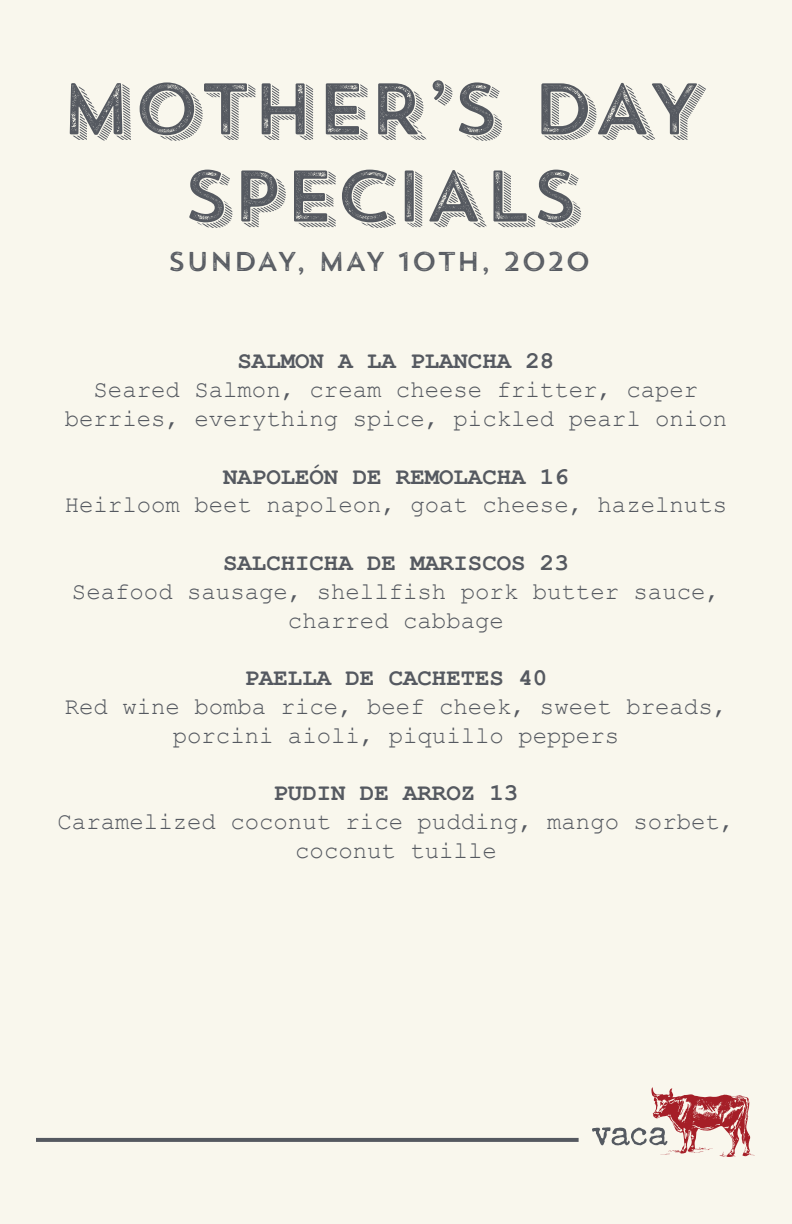
<style>
.page{position:relative;width:792px;height:1224px;background:#f9f7ed}
.page>*{position:absolute;margin:0;border:0;box-sizing:border-box;transform-origin:0 0}
.t1{font:72.6px/87.2px "Trend Rh Sans Four";color:#555960;text-align:center}
.t2{font:27.2px "Trend Rh Sans One";color:#555960}
.t3{font:24px/28.8px "Courier New";color:#555960;text-align:center}
.t4{font:700 24px "Courier New";color:#555960}
</style>
<div class="page">
<svg style="left:592px;top:1087px;width:163px;height:70px"></svg>
<svg style="left:36px;top:1138px;width:543px;height:4px;background:#585c63"></svg>
<h1 class="t1" style="left:60px;top:67px;width:643px">MOTHER’S DAY<br>SPECIALS</h1>
<p class="t2" style="left:168px;top:244px;width:425px">SUNDAY, MAY 10th, 2020</p>
<p class="t4" style="left:238px;top:346px;width:318px">SALMON A LA PLANCHA 28</p>
<p class="t3" style="left:65px;top:374px;width:664px">Seared Salmon, cream cheese fritter, caper berries, everything spice, pickled pearl onion</p>
<p class="t4" style="left:223px;top:461px;width:347px">NAPOLEÓN DE REMOLACHA 16</p>
<p class="t3" style="left:65px;top:490px;width:664px">Heirloom beet napoleon, goat cheese, hazelnuts</p>
<p class="t4" style="left:223px;top:548px;width:347px">SALCHICHA DE MARISCOS 23</p>
<p class="t3" style="left:72px;top:576px;width:650px">Seafood sausage, shellfish pork butter sauce, charred cabbage</p>
<p class="t4" style="left:245px;top:663px;width:304px">PAELLA DE CACHETES 40</p>
<p class="t3" style="left:65px;top:691px;width:664px">Red wine bomba rice, beef cheek, sweet breads, porcini aioli, piquillo peppers</p>
<p class="t4" style="left:274px;top:778px;width:246px">PUDIN DE ARROZ 13</p>
<p class="t3" style="left:58px;top:806px;width:678px">Caramelized coconut rice pudding, mango sorbet, coconut tuille</p>
</div>
